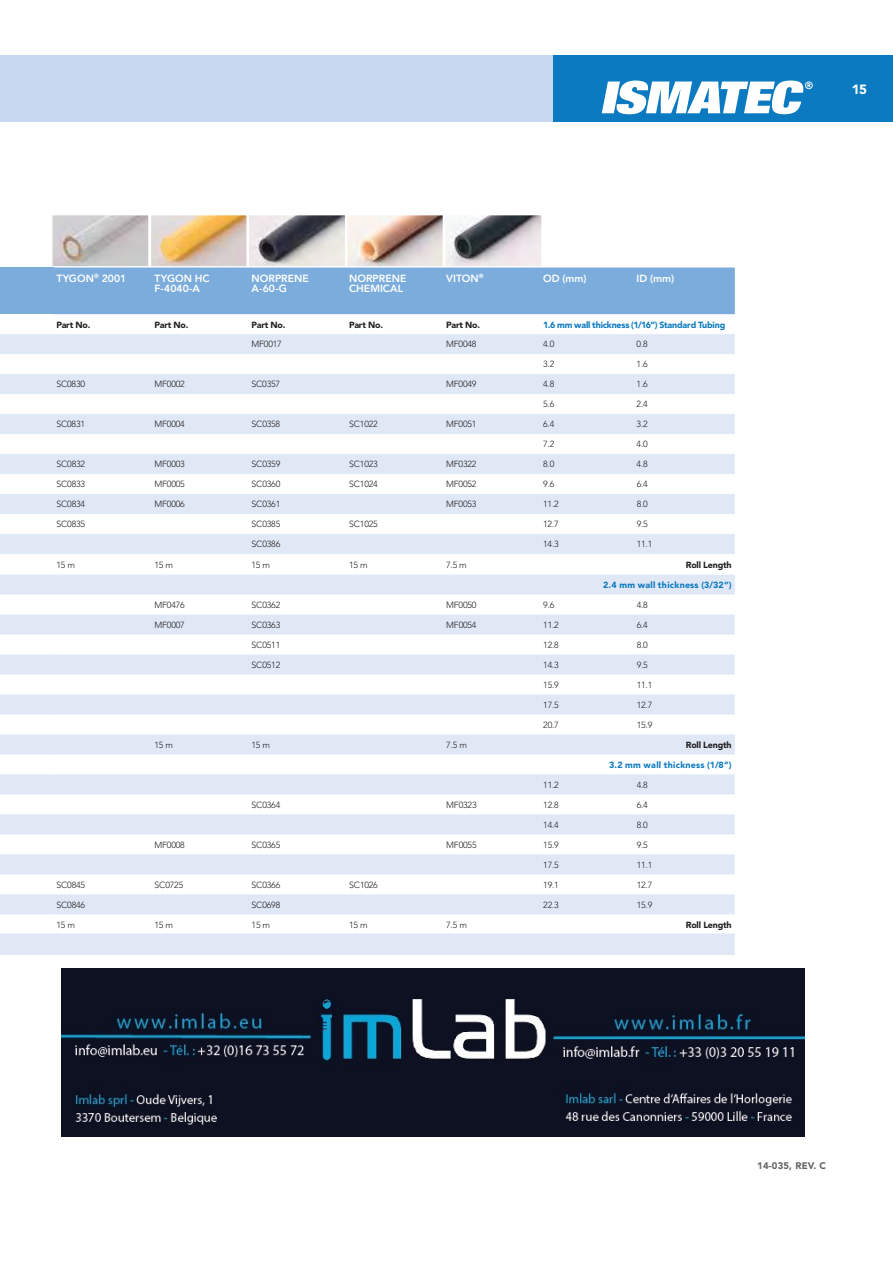
<style>
.page{position:relative;width:893px;height:1263px;background:#fff}
.page>*{position:absolute;margin:0;border:0;box-sizing:border-box;transform-origin:0 0}
.t1{font:900 13.35px "Avenir";color:#fff}
.t2{font:800 10.35px/10.4px "Avenir LT Std";letter-spacing:.005em;color:#fff}
.t3{font:900 9.45px "Avenir";letter-spacing:.02em;color:#636567}
.t4{font:300 8.85px "Avenir LT Std";letter-spacing:-.02em;color:#231f20}
.t5{font:900 8.85px "Avenir";letter-spacing:-.02em;color:#231f20}
.t6{font:900 8.85px "Avenir";letter-spacing:.03em;color:#0b7ac0}
.t7{font:900 8.85px "Avenir";letter-spacing:-.02em;color:#0b7ac0}
</style>
<div class="page">
<div style="left:0;top:55px;width:893px;height:67px;background:#c7d8f0"></div>
<div style="left:553px;top:55px;width:340px;height:67px;background:#0b7ac0"></div>
<svg style="left:602px;top:81px;width:211px;height:33px"></svg>
<img style="left:53px;top:216px;width:95px;height:50px">
<div style="left:51px;top:214px;width:99px;height:54px;border:1px solid #fff"></div>
<svg style="left:152px;top:216px;width:94px;height:50px"></svg>
<div style="left:150px;top:214px;width:98px;height:54px;border:1px solid #fff"></div>
<img style="left:348px;top:216px;width:193px;height:50px">
<div style="left:346px;top:214px;width:98px;height:54px;border:1px solid #fff"></div>
<div style="left:444px;top:214px;width:99px;height:54px;border:1px solid #fff"></div>
<svg style="left:249px;top:216px;width:95px;height:50px"></svg>
<div style="left:247px;top:214px;width:99px;height:54px;border:1px solid #fff"></div>
<div style="left:0;top:268px;width:53px;height:46px;background:#7bacdc"></div>
<svg style="left:0;top:334px;width:53px;height:620px"></svg>
<hr style="left:0;top:934px;width:53px;height:1px;background:#e0e8f6">
<hr style="left:0;top:954px;width:53px;height:1px;background:#e0e8f6">
<div style="left:53px;top:268px;width:682px;height:46px;background:#7bacdc"></div>
<svg style="left:53px;top:334px;width:682px;height:620px;fill:#e5ebf7"></svg>
<hr style="left:53px;top:934px;width:195px;height:1px;background:#e0e8f6">
<hr style="left:248px;top:934px;width:487px;height:1px;background:#e0e8f6">
<hr style="left:53px;top:954px;width:195px;height:1px;background:#e0e8f6">
<hr style="left:248px;top:954px;width:487px;height:1px;background:#e0e8f6">
<img style="left:61px;top:968px;width:743px;height:168px">
<p class="t2" style="left:56px;top:273px;width:71px">TYGON<sup>®</sup> 2001</p>
<p class="t2" style="left:154px;top:273px;width:57px">TYGON HC<br>F-4040-A</p>
<p class="t2" style="left:251px;top:273px;width:59px">NORPRENE<br>A-60-G</p>
<p class="t2" style="left:349px;top:273px;width:59px">NORPRENE<br>CHEMICAL</p>
<p class="t2" style="left:446px;top:273px;width:39px">VITON<sup>®</sup></p>
<p class="t2" style="left:543px;top:273px;width:45px">OD (mm)</p>
<p class="t2" style="left:636px;top:273px;width:39px">ID (mm)</p>
<p class="t5" style="left:56px;top:321px;width:35px">Part No.</p>
<p class="t5" style="left:154px;top:321px;width:35px">Part No.</p>
<p class="t5" style="left:251px;top:321px;width:35px">Part No.</p>
<p class="t5" style="left:349px;top:321px;width:35px">Part No.</p>
<p class="t5" style="left:446px;top:321px;width:35px">Part No.</p>
<p class="t7" style="left:543px;top:321px;width:184px">1.6 mm wall thickness (1/16”) Standard Tubing</p>
<p class="t4" style="left:251px;top:341px;width:32px">MF0017</p>
<p class="t4" style="left:446px;top:341px;width:32px">MF0048</p>
<p class="t4" style="left:543px;top:341px;width:13px">4.0</p>
<p class="t4" style="left:637px;top:341px;width:13px">0.8</p>
<p class="t4" style="left:543px;top:361px;width:13px">3.2</p>
<p class="t4" style="left:637px;top:361px;width:13px">1.6</p>
<p class="t4" style="left:56px;top:381px;width:30px">SC0830</p>
<p class="t4" style="left:154px;top:381px;width:32px">MF0002</p>
<p class="t4" style="left:251px;top:381px;width:30px">SC0357</p>
<p class="t4" style="left:446px;top:381px;width:32px">MF0049</p>
<p class="t4" style="left:543px;top:381px;width:13px">4.8</p>
<p class="t4" style="left:637px;top:381px;width:13px">1.6</p>
<p class="t4" style="left:543px;top:401px;width:13px">5.6</p>
<p class="t4" style="left:637px;top:401px;width:13px">2.4</p>
<p class="t4" style="left:56px;top:421px;width:30px">SC0831</p>
<p class="t4" style="left:154px;top:421px;width:32px">MF0004</p>
<p class="t4" style="left:251px;top:421px;width:30px">SC0358</p>
<p class="t4" style="left:349px;top:421px;width:30px">SC1022</p>
<p class="t4" style="left:446px;top:421px;width:32px">MF0051</p>
<p class="t4" style="left:543px;top:421px;width:13px">6.4</p>
<p class="t4" style="left:637px;top:421px;width:13px">3.2</p>
<p class="t4" style="left:543px;top:441px;width:13px">7.2</p>
<p class="t4" style="left:637px;top:441px;width:13px">4.0</p>
<p class="t4" style="left:56px;top:461px;width:30px">SC0832</p>
<p class="t4" style="left:154px;top:461px;width:32px">MF0003</p>
<p class="t4" style="left:251px;top:461px;width:30px">SC0359</p>
<p class="t4" style="left:349px;top:461px;width:30px">SC1023</p>
<p class="t4" style="left:446px;top:461px;width:32px">MF0322</p>
<p class="t4" style="left:543px;top:461px;width:13px">8.0</p>
<p class="t4" style="left:637px;top:461px;width:13px">4.8</p>
<p class="t4" style="left:56px;top:481px;width:30px">SC0833</p>
<p class="t4" style="left:154px;top:481px;width:32px">MF0005</p>
<p class="t4" style="left:251px;top:481px;width:30px">SC0360</p>
<p class="t4" style="left:349px;top:481px;width:30px">SC1024</p>
<p class="t4" style="left:446px;top:481px;width:32px">MF0052</p>
<p class="t4" style="left:543px;top:481px;width:13px">9.6</p>
<p class="t4" style="left:637px;top:481px;width:13px">6.4</p>
<p class="t4" style="left:56px;top:500px;width:30px">SC0834</p>
<p class="t4" style="left:154px;top:500px;width:32px">MF0006</p>
<p class="t4" style="left:251px;top:500px;width:30px">SC0361</p>
<p class="t4" style="left:446px;top:500px;width:32px">MF0053</p>
<p class="t4" style="left:543px;top:500px;width:17px">11.2</p>
<p class="t4" style="left:637px;top:500px;width:13px">8.0</p>
<p class="t4" style="left:56px;top:520px;width:30px">SC0835</p>
<p class="t4" style="left:251px;top:520px;width:30px">SC0385</p>
<p class="t4" style="left:349px;top:520px;width:30px">SC1025</p>
<p class="t4" style="left:543px;top:520px;width:17px">12.7</p>
<p class="t4" style="left:637px;top:520px;width:13px">9.5</p>
<p class="t4" style="left:251px;top:540px;width:30px">SC0386</p>
<p class="t4" style="left:543px;top:540px;width:17px">14.3</p>
<p class="t4" style="left:637px;top:540px;width:17px">11.1</p>
<p class="t4" style="left:56px;top:561px;width:20px">15 m</p>
<p class="t4" style="left:154px;top:561px;width:20px">15 m</p>
<p class="t4" style="left:251px;top:561px;width:20px">15 m</p>
<p class="t4" style="left:349px;top:561px;width:20px">15 m</p>
<p class="t4" style="left:446px;top:561px;width:22px">7.5 m</p>
<p class="t5" style="left:686px;top:561px;width:47px">Roll Length</p>
<p class="t6" style="left:603px;top:581px;width:130px">2.4 mm wall thickness (3/32”)</p>
<p class="t4" style="left:154px;top:601px;width:32px">MF0476</p>
<p class="t4" style="left:251px;top:601px;width:30px">SC0362</p>
<p class="t4" style="left:446px;top:601px;width:32px">MF0050</p>
<p class="t4" style="left:543px;top:601px;width:13px">9.6</p>
<p class="t4" style="left:637px;top:601px;width:13px">4.8</p>
<p class="t4" style="left:154px;top:621px;width:32px">MF0007</p>
<p class="t4" style="left:251px;top:621px;width:30px">SC0363</p>
<p class="t4" style="left:446px;top:621px;width:32px">MF0054</p>
<p class="t4" style="left:543px;top:621px;width:17px">11.2</p>
<p class="t4" style="left:637px;top:621px;width:13px">6.4</p>
<p class="t4" style="left:252px;top:641px;width:30px">SC0511</p>
<p class="t4" style="left:543px;top:641px;width:17px">12.8</p>
<p class="t4" style="left:637px;top:641px;width:13px">8.0</p>
<p class="t4" style="left:252px;top:661px;width:30px">SC0512</p>
<p class="t4" style="left:543px;top:661px;width:17px">14.3</p>
<p class="t4" style="left:637px;top:661px;width:13px">9.5</p>
<p class="t4" style="left:543px;top:681px;width:17px">15.9</p>
<p class="t4" style="left:637px;top:681px;width:17px">11.1</p>
<p class="t4" style="left:543px;top:701px;width:17px">17.5</p>
<p class="t4" style="left:637px;top:701px;width:17px">12.7</p>
<p class="t4" style="left:543px;top:721px;width:17px">20.7</p>
<p class="t4" style="left:637px;top:721px;width:17px">15.9</p>
<p class="t4" style="left:154px;top:741px;width:20px">15 m</p>
<p class="t4" style="left:252px;top:741px;width:20px">15 m</p>
<p class="t4" style="left:446px;top:741px;width:22px">7.5 m</p>
<p class="t5" style="left:686px;top:741px;width:47px">Roll Length</p>
<p class="t6" style="left:609px;top:761px;width:124px">3.2 mm wall thickness (1/8”)</p>
<p class="t4" style="left:543px;top:781px;width:17px">11.2</p>
<p class="t4" style="left:637px;top:781px;width:13px">4.8</p>
<p class="t4" style="left:252px;top:801px;width:30px">SC0364</p>
<p class="t4" style="left:446px;top:801px;width:32px">MF0323</p>
<p class="t4" style="left:543px;top:801px;width:17px">12.8</p>
<p class="t4" style="left:637px;top:801px;width:13px">6.4</p>
<p class="t4" style="left:543px;top:821px;width:17px">14.4</p>
<p class="t4" style="left:637px;top:821px;width:13px">8.0</p>
<p class="t4" style="left:154px;top:841px;width:32px">MF0008</p>
<p class="t4" style="left:252px;top:841px;width:30px">SC0365</p>
<p class="t4" style="left:446px;top:841px;width:32px">MF0055</p>
<p class="t4" style="left:543px;top:841px;width:17px">15.9</p>
<p class="t4" style="left:637px;top:841px;width:13px">9.5</p>
<p class="t4" style="left:543px;top:861px;width:17px">17.5</p>
<p class="t4" style="left:637px;top:861px;width:17px">11.1</p>
<p class="t4" style="left:56px;top:881px;width:30px">SC0845</p>
<p class="t4" style="left:154px;top:881px;width:30px">SC0725</p>
<p class="t4" style="left:252px;top:881px;width:30px">SC0366</p>
<p class="t4" style="left:349px;top:881px;width:30px">SC1026</p>
<p class="t4" style="left:543px;top:881px;width:17px">19.1</p>
<p class="t4" style="left:637px;top:881px;width:17px">12.7</p>
<p class="t4" style="left:56px;top:901px;width:30px">SC0846</p>
<p class="t4" style="left:252px;top:901px;width:30px">SC0698</p>
<p class="t4" style="left:543px;top:901px;width:17px">22.3</p>
<p class="t4" style="left:637px;top:901px;width:17px">15.9</p>
<p class="t4" style="left:56px;top:921px;width:20px">15 m</p>
<p class="t4" style="left:154px;top:921px;width:20px">15 m</p>
<p class="t4" style="left:252px;top:921px;width:20px">15 m</p>
<p class="t4" style="left:349px;top:921px;width:20px">15 m</p>
<p class="t4" style="left:446px;top:921px;width:22px">7.5 m</p>
<p class="t5" style="left:686px;top:921px;width:47px">Roll Length</p>
<h1 class="t1" style="left:852px;top:84px;width:17px">15</h1>
<p class="t3" style="left:757px;top:1162px;width:70px">14-035, REV. C</p>
</div>
